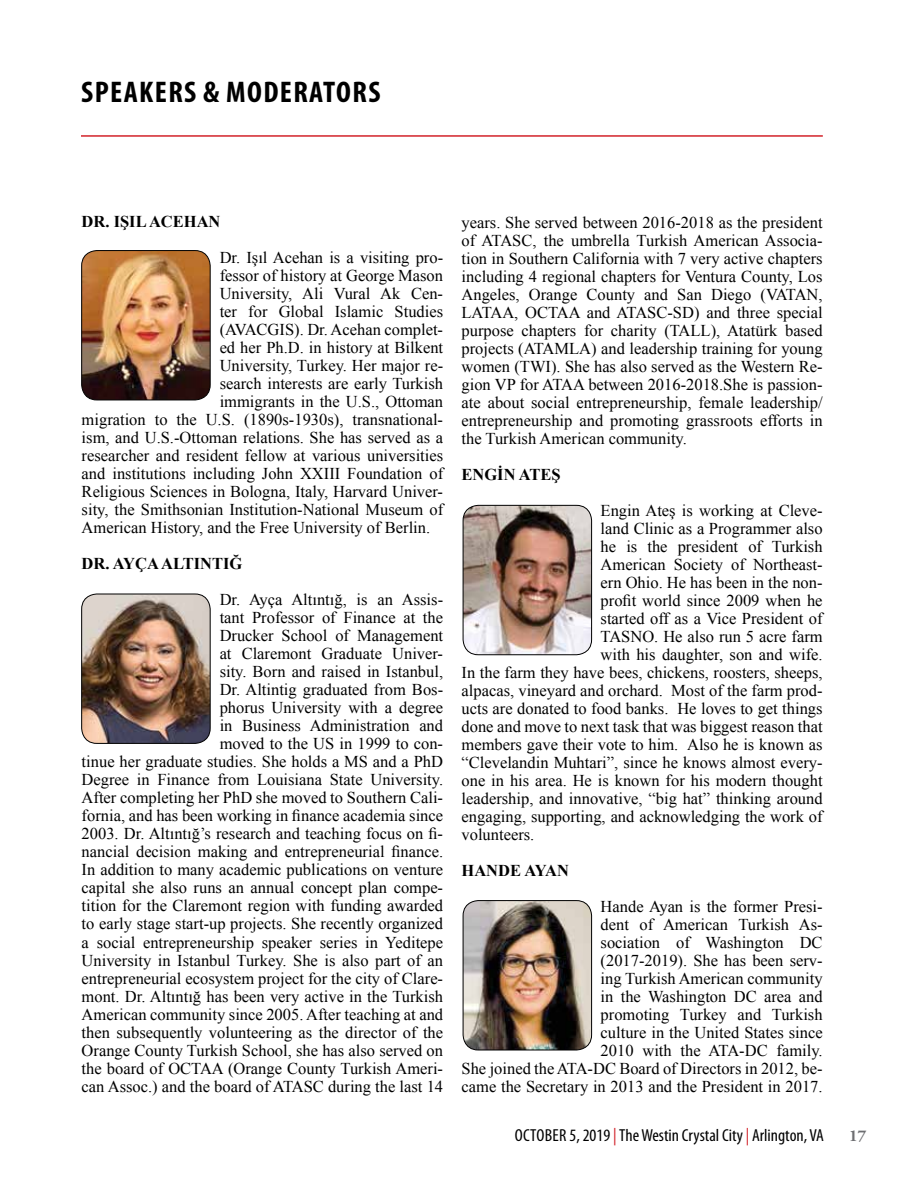
<style>
.page{position:relative;width:918px;height:1188px;background:#fff}
.page>*{position:absolute;margin:0;border:0;box-sizing:border-box;transform-origin:0 0}
.t1{font:700 condensed 30px "Myriad Pro";letter-spacing:.045em;color:#000}
.t2{font:condensed 17.4px "Myriad Pro";color:#000}
.t3{font:16.5px/18px "Times New Roman";color:#000;text-align:right}
.t4{font:700 16.5px "Times New Roman";color:#000}
.t5{font:700 16.5px "Adobe Garamond Pro";color:#6d6e71}
.s1{color:#d2232a}
</style>
<div class="page">
<hr style="left:81px;top:135px;width:742px;height:2px;background:#d2232a">
<img style="left:82px;top:251px;width:128px;height:149px">
<div style="left:81px;top:250px;width:129px;height:150px;border:1px solid #000;border-radius:15px"></div>
<img style="left:82px;top:594px;width:128px;height:149px">
<div style="left:81px;top:594px;width:129px;height:150px;border:1px solid #000;border-radius:15px"></div>
<img style="left:463px;top:505px;width:129px;height:150px">
<div style="left:463px;top:505px;width:129px;height:150px;border:1px solid #000;border-radius:15px"></div>
<img style="left:463px;top:901px;width:129px;height:149px">
<div style="left:463px;top:900px;width:129px;height:150px;border:1px solid #000;border-radius:15px"></div>
<h1 class="t1" style="left:81px;top:73px;width:162px">SPEAKERS &amp; MODER</h1>
<h1 class="t1" style="left:309px;top:73px;width:43px">ATORS</h1>
<p class="t4" style="left:82px;top:211px;width:140px">DR. IŞILACEHAN</p>
<p class="t3" style="left:220px;top:249px;width:225px">Dr. Işıl Acehan is a visiting pro-</p>
<p class="t3" style="left:220px;top:267px;width:225px">fessor of history at George Mason</p>
<p class="t3" style="left:220px;top:285px;width:225px">University, Ali Vural Ak Cen-</p>
<p class="t3" style="left:220px;top:303px;width:225px">ter for Global Islamic Studies</p>
<p class="t3" style="left:220px;top:321px;width:225px">(AVACGIS). Dr. Acehan complet-</p>
<p class="t3" style="left:220px;top:339px;width:225px">ed her Ph.D. in history at Bilkent</p>
<p class="t3" style="left:220px;top:357px;width:225px">University, Turkey. Her major re-</p>
<p class="t3" style="left:220px;top:375px;width:225px">search interests are early Turkish</p>
<p class="t3" style="left:220px;top:393px;width:225px">immigrants in the U.S., Ottoman</p>
<p class="t3" style="left:82px;top:411px;width:363px">migration to the U.S. (1890s-1930s), transnational-</p>
<p class="t3" style="left:82px;top:429px;width:363px">ism, and U.S.-Ottoman relations. She has served as a</p>
<p class="t3" style="left:82px;top:447px;width:363px">researcher and resident fellow at various universities</p>
<p class="t3" style="left:82px;top:465px;width:363px">and institutions including John XXIII Foundation of</p>
<p class="t3" style="left:82px;top:483px;width:363px">Religious Sciences in Bologna, Italy, Harvard Univer-</p>
<p class="t3" style="left:82px;top:501px;width:363px">sity, the Smithsonian Institution-National Museum of</p>
<p class="t3" style="left:82px;top:519px;width:350px">American History, and the Free University of Berlin.</p>
<p class="t4" style="left:82px;top:553px;width:161px">DR. AYÇA ALTINTIĞ</p>
<p class="t3" style="left:82px;top:591px;width:363px">Dr. Ayça Altıntığ, is an Assis-<br>tant Professor of Finance at the<br>Drucker School of Management<br>at Claremont Graduate Univer-<br>sity. Born and raised in Istanbul,<br>Dr. Altintig graduated from Bos-<br>phorus University with a degree<br>in Business Administration and<br>moved to the US in 1999 to con-<br>tinue her graduate studies. She holds a MS and a PhD Degree in Finance from Louisiana State University.<br>After completing her PhD she moved to Southern Cali&shy;fornia, and has been working in finance academia since 2003. Dr. Altıntığ’s research and teaching focus on fi&shy;nancial decision making and entrepreneurial finance.<br>In addition to many academic publications on venture capital she also runs an annual concept plan compe&shy;tition for the Claremont region with funding awarded to early stage start-up projects. She recently organized a social entrepreneurship speaker series in Yeditepe University in Istanbul Turkey. She is also part of an entrepreneurial ecosystem project for the city of Clare&shy;mont. Dr. Altıntığ has been very active in the Turkish American community since 2005. After teaching at and then subsequently volunteering as the director of the Orange County Turkish School, she has also served on the board of OCTAA (Orange County Turkish Ameri&shy;can Assoc.) and the board of ATASC during the last 14</p>
<p class="t3" style="left:462px;top:213px;width:363px;text-align:justify">years. She served between 2016-2018 as the president of ATASC, the umbrella Turkish American Associa&shy;tion in Southern California with 7 very active chapters including 4 regional chapters for Ventura County, Los Angeles, Orange County and San Diego (VATAN, LATAA, OCTAA and ATASC-SD) and three special purpose chapters for charity (TALL), Atatürk based projects (ATAMLA) and leadership training for young women (TWI). She has also served as the Western Re&shy;gion VP for ATAA between 2016-2018.She is passion&shy;ate about social entrepreneurship, female leadership/ entrepreneurship and promoting grassroots efforts in the Turkish American community.</p>
<p class="t4" style="left:462px;top:463px;width:101px">ENGİN ATEŞ</p>
<p class="t3" style="left:601px;top:501px;width:224px">Engin Ateş is working at Cleve-</p>
<p class="t3" style="left:601px;top:519px;width:224px">land Clinic as a Programmer also</p>
<p class="t3" style="left:601px;top:537px;width:224px">he is the president of Turkish</p>
<p class="t3" style="left:601px;top:555px;width:224px">American Society of Northeast-</p>
<p class="t3" style="left:601px;top:573px;width:224px">ern Ohio. He has been in the non-</p>
<p class="t3" style="left:601px;top:591px;width:224px">profit world since 2009 when he</p>
<p class="t3" style="left:601px;top:609px;width:223px">started off as a Vice President of</p>
<p class="t3" style="left:601px;top:627px;width:224px">TASNO. He also run 5 acre farm</p>
<p class="t3" style="left:601px;top:645px;width:223px">with his daughter, son and wife.</p>
<p class="t3" style="left:462px;top:663px;width:363px">In the farm they have bees, chickens, roosters, sheeps,</p>
<p class="t3" style="left:462px;top:681px;width:363px">alpacas, vineyard and orchard. Most of the farm prod-</p>
<p class="t3" style="left:462px;top:699px;width:363px">ucts are donated to food banks. He loves to get things</p>
<p class="t3" style="left:462px;top:717px;width:363px">done and move to next task that was biggest reason that</p>
<p class="t3" style="left:462px;top:735px;width:363px">members gave their vote to him. Also he is known as</p>
<p class="t3" style="left:462px;top:753px;width:363px">“Clevelandin Muhtari”, since he knows almost every-</p>
<p class="t3" style="left:462px;top:771px;width:363px">one in his area. He is known for his modern thought</p>
<p class="t3" style="left:462px;top:789px;width:363px">leadership, and innovative, “big hat” thinking around</p>
<p class="t3" style="left:462px;top:807px;width:363px">engaging, supporting, and acknowledging the work of</p>
<p class="t3" style="left:462px;top:825px;width:74px">volunteers.</p>
<p class="t4" style="left:462px;top:859px;width:109px">HANDE AYAN</p>
<p class="t3" style="left:462px;top:897px;width:363px">Hande Ayan is the former Presi-<br>dent of American Turkish As-<br>sociation of Washington DC<br>(2017-2019). She has been serv-<br>ing Turkish American community<br>in the Washington DC area and<br>promoting Turkey and Turkish<br>culture in the United States since<br>2010 with the ATA-DC family.<br>She joined the ATA-DC Board of Directors in 2012, be&shy;came the Secretary in 2013 and the President in 2017.</p>
<p class="t2" style="left:515px;top:1125px;width:311px">October 5, 2019 <span class="s1">|</span> The Westin Crystal City <span class="s1">|</span> Arlington, VA</p>
<p class="t5" style="left:849px;top:1126px;width:19px">17</p>
</div>
